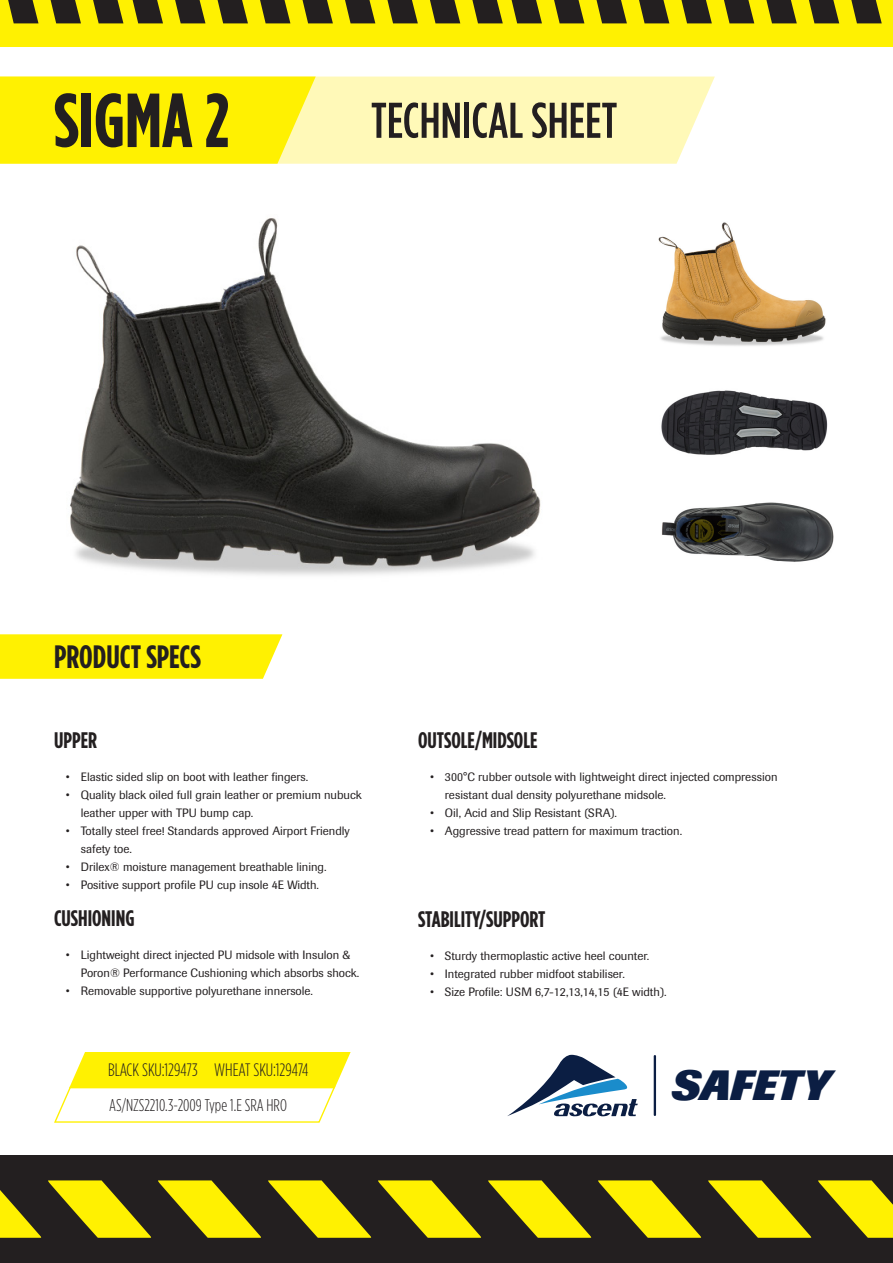
<style>
.page{position:relative;width:893px;height:1263px;background:#fff}
.page>*{position:absolute;margin:0;border:0;box-sizing:border-box;transform-origin:0 0}
.t1{font:700 76.35px "Gotham Condensed";color:#231f20}
.t2{font:500 50.1px "Gotham Condensed";color:#231f20}
.t3{font:italic 800 41.85px "Imago";color:#0b1e43}
.t4{font:700 32.25px "Gotham Condensed";color:#231f20}
.t5{font:700 22.5px "Gotham Condensed";color:#231f20}
.t6{font:300 18px "Gotham Condensed";color:#231f20}
.t7{font:300 16.95px "Gotham Condensed";color:#231f20}
.t8{font:12px/18px "Imago";color:#231f20}
</style>
<div class="page">
<img style="left:658px;top:222px;width:168px;height:124px">
<img style="left:70px;top:218px;width:471px;height:357px">
<div style="left:316px;top:77px;width:399px;height:87px;background:#fff9b8"></div>
<img style="left:661px;top:502px;width:173px;height:60px">
<svg style="left:0;top:77px;width:316px;height:87px;background:#fff10c"></svg>
<div style="left:0;top:0;width:893px;height:47px;background:#fff101"></div>
<svg style="left:512px;top:0;width:30px;height:23px"></svg>
<svg style="left:133px;top:0;width:30px;height:23px"></svg>
<svg style="left:554px;top:0;width:30px;height:23px"></svg>
<svg style="left:175px;top:0;width:30px;height:23px"></svg>
<svg style="left:596px;top:0;width:31px;height:23px"></svg>
<svg style="left:218px;top:0;width:30px;height:23px"></svg>
<svg style="left:681px;top:0;width:31px;height:23px"></svg>
<svg style="left:302px;top:0;width:31px;height:23px"></svg>
<svg style="left:724px;top:0;width:30px;height:23px"></svg>
<svg style="left:345px;top:0;width:30px;height:23px"></svg>
<svg style="left:766px;top:0;width:31px;height:23px"></svg>
<svg style="left:387px;top:0;width:31px;height:23px"></svg>
<svg style="left:8px;top:0;width:31px;height:23px"></svg>
<svg style="left:809px;top:0;width:30px;height:23px"></svg>
<svg style="left:430px;top:0;width:30px;height:23px"></svg>
<svg style="left:51px;top:0;width:30px;height:23px"></svg>
<svg style="left:639px;top:0;width:30px;height:23px"></svg>
<svg style="left:260px;top:0;width:30px;height:23px"></svg>
<svg style="left:851px;top:0;width:31px;height:23px"></svg>
<svg style="left:472px;top:0;width:31px;height:23px"></svg>
<svg style="left:93px;top:0;width:30px;height:23px"></svg>
<svg style="left:0;top:634px;width:282px;height:45px;background:#fff10b"></svg>
<div style="left:0;top:1155px;width:893px;height:108px;background:#231f20"></div>
<svg style="left:48px;top:1180px;width:103px;height:58px"></svg>
<svg style="left:0;top:1190px;width:42px;height:48px"></svg>
<svg style="left:488px;top:1180px;width:104px;height:58px"></svg>
<svg style="left:268px;top:1180px;width:104px;height:58px"></svg>
<svg style="left:708px;top:1180px;width:104px;height:58px"></svg>
<svg style="left:158px;top:1180px;width:103px;height:58px"></svg>
<svg style="left:598px;top:1180px;width:104px;height:58px"></svg>
<svg style="left:378px;top:1180px;width:103px;height:58px"></svg>
<svg style="left:818px;top:1180px;width:75px;height:58px"></svg>
<img style="left:661px;top:390px;width:167px;height:65px">
<svg style="left:54px;top:1052px;width:297px;height:71px"></svg>
<svg style="left:507px;top:1055px;width:131px;height:61px"></svg>
<hr style="left:654px;top:1055px;width:2px;height:61px;background:#0b1e43">
<p class="t1" style="left:54px;top:77px;width:177px">SIGMA 2</p>
<p class="t2" style="left:371px;top:93px;width:248px">TECHNICAL SHEET</p>
<p class="t4" style="left:54px;top:638px;width:149px">PRODUCT SPECS</p>
<p class="t5" style="left:54px;top:727px;width:45px">UPPER</p>
<p class="t8" style="left:66px;top:768px;width:244px">• Elastic sided slip on boot with leather fingers.</p>
<p class="t8" style="left:81px;top:786px;width:283px;text-indent:-15px">• Quality black oiled full grain leather or premium nubuck leather upper with TPU bump cap.</p>
<p class="t8" style="left:81px;top:822px;width:271px;text-indent:-15px">• Totally steel free! Standards approved Airport Friendly safety toe.</p>
<p class="t8" style="left:66px;top:858px;width:262px">• Drilex® moisture management breathable lining.</p>
<p class="t8" style="left:66px;top:876px;width:255px">• Positive support profile PU cup insole 4E Width.</p>
<p class="t5" style="left:54px;top:905px;width:82px">CUSHIONING</p>
<p class="t8" style="left:81px;top:946px;width:280px;text-indent:-15px">• Lightweight direct injected PU midsole with Insulon &amp;<br>Poron® Performance Cushioning which absorbs shock.</p>
<p class="t8" style="left:66px;top:982px;width:249px">• Removable supportive polyurethane innersole.</p>
<p class="t6" style="left:214px;top:1060px;width:96px">WHEAT SKU:129474</p>
<p class="t6" style="left:108px;top:1060px;width:91px">BLACK SKU:129473</p>
<p class="t7" style="left:109px;top:1096px;width:179px">AS/NZS2210.3-2009 Type 1.E SRA HRO</p>
<p class="t5" style="left:418px;top:727px;width:121px">OUTSOLE/MIDSOLE</p>
<p class="t8" style="left:445px;top:768px;width:334px;text-indent:-15px">• 300°C rubber outsole with lightweight direct injected compression resistant dual density polyurethane midsole.</p>
<p class="t8" style="left:430px;top:804px;width:188px">• Oil, Acid and Slip Resistant (SRA).</p>
<p class="t8" style="left:430px;top:822px;width:254px">• Aggressive tread pattern for maximum traction.</p>
<p class="t5" style="left:418px;top:906px;width:129px">STABILITY/SUPPORT</p>
<p class="t8" style="left:430px;top:947px;width:221px">• Sturdy thermoplastic active heel counter.</p>
<p class="t8" style="left:430px;top:965px;width:196px">• Integrated rubber midfoot stabiliser.</p>
<p class="t8" style="left:430px;top:983px;width:238px">• Size Profile: USM 6,7-12,13,14,15 (4E width).</p>
<p class="t3" style="left:671px;top:1061px;width:160px">SAFETY</p>
</div>
